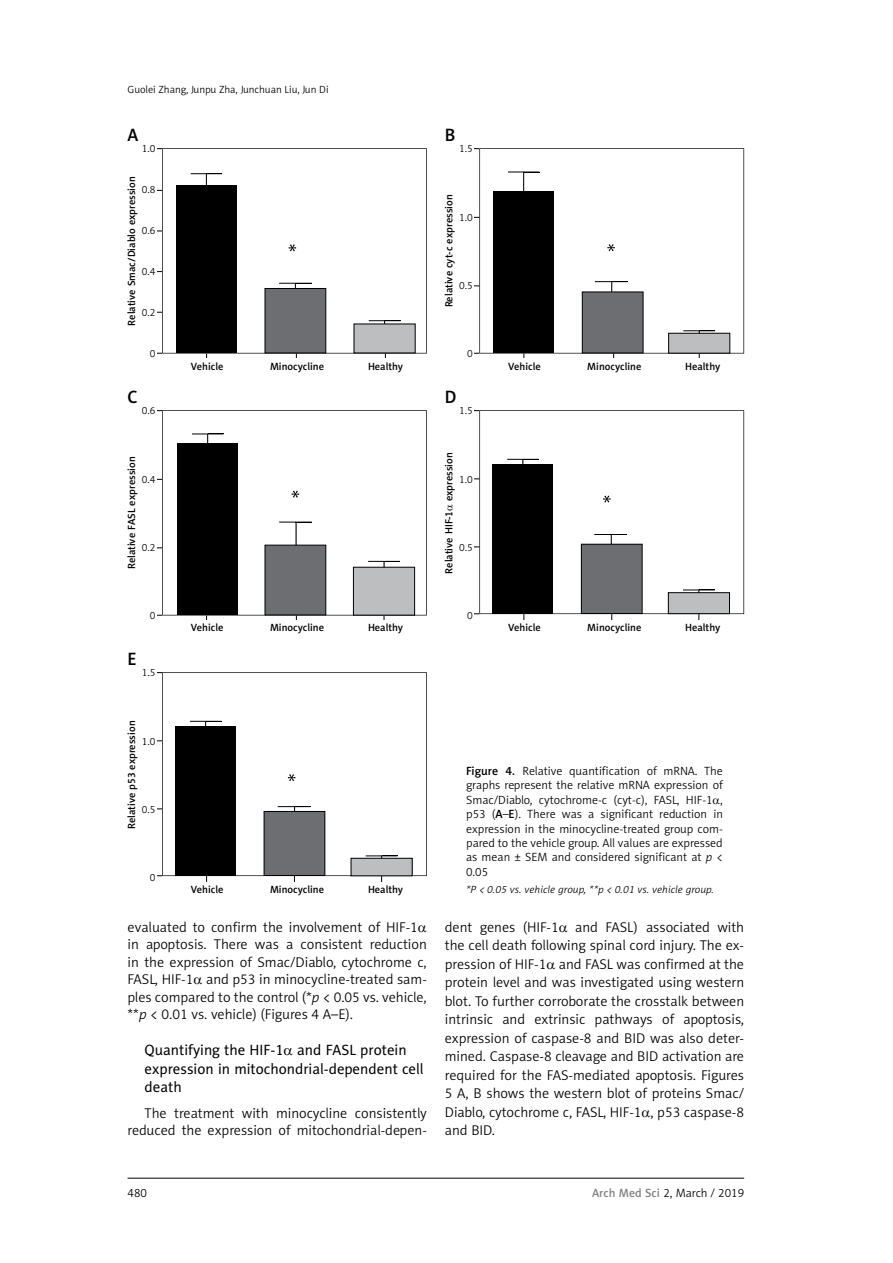
<style>
.page{position:relative;width:893px;height:1263px;background:#fff}
.page>*{position:absolute;margin:0;border:0;box-sizing:border-box;transform-origin:0 0}
.t1{font:18px "Naomi Sans EFN Medium";color:#000}
.t2{font:15px/18.3px "Naomi Sans EFN";color:#000}
.t3{font:14.25px/18.5px "Naomi Sans EFN Light";color:#000}
.t4{font:12px/14.4px "Naomi Sans EFN Light";color:#000;text-align:justify}
.t5{font:10.5px "Naomi Sans EFN Medium";color:#000}
.t6{font:10.5px "Naomi Sans EFN Light";color:#000}
.t7{font:italic 10.5px "Naomi Sans EFN Light";letter-spacing:.015em;color:#000}
.s1{font-style:italic}
.s2{font-family:"Naomi Sans EFN Medium"}
.s3{font-family:"Naomi Sans EFN Medium";color:#808285}
</style>
<div class="page">
<hr style="left:128px;top:1178px;width:616px;height:1px;background:#000">
<svg style="left:162px;top:148px;width:265px;height:205px"></svg>
<svg style="left:289px;top:244px;width:7px;height:7px"></svg>
<hr style="left:279px;top:283px;width:33px;height:1px;background:#000">
<hr style="left:369px;top:320px;width:31px;height:1px;background:#000">
<hr style="left:191px;top:173px;width:31px;height:1px;background:#000">
<svg style="left:206px;top:174px;width:1px;height:12px"></svg>
<div style="left:176px;top:186px;width:61px;height:167px;background:#000"></div>
<div style="left:265px;top:288px;width:61px;height:65px;background:#6d6e71;border:1px solid #000"></div>
<div style="left:354px;top:324px;width:61px;height:29px;background:#bcbec0"></div>
<svg style="left:162px;top:410px;width:265px;height:205px"></svg>
<svg style="left:292px;top:491px;width:7px;height:7px"></svg>
<hr style="left:192px;top:434px;width:31px;height:1px;background:#000">
<div style="left:177px;top:444px;width:61px;height:171px;background:#000"></div>
<div style="left:265px;top:545px;width:61px;height:70px;background:#6d6e71;border:1px solid #000"></div>
<div style="left:353px;top:567px;width:62px;height:48px;background:#bcbec0;border:1px solid #000"></div>
<hr style="left:368px;top:561px;width:32px;height:1px;background:#000">
<hr style="left:279px;top:522px;width:33px;height:1px;background:#000">
<svg style="left:296px;top:523px;width:1px;height:22px"></svg>
<svg style="left:479px;top:148px;width:265px;height:205px"></svg>
<svg style="left:607px;top:244px;width:8px;height:7px"></svg>
<hr style="left:595px;top:281px;width:32px;height:1px;background:#000">
<hr style="left:683px;top:330px;width:32px;height:1px;background:#000">
<hr style="left:508px;top:172px;width:31px;height:1px;background:#000">
<svg style="left:523px;top:172px;width:1px;height:20px"></svg>
<div style="left:494px;top:192px;width:60px;height:161px;background:#000"></div>
<div style="left:582px;top:292px;width:61px;height:61px;background:#6d6e71;border:1px solid #000"></div>
<div style="left:668px;top:333px;width:62px;height:20px;background:#bcbec0;border:1px solid #000"></div>
<svg style="left:479px;top:410px;width:265px;height:204px"></svg>
<svg style="left:603px;top:495px;width:8px;height:7px"></svg>
<hr style="left:507px;top:459px;width:32px;height:1px;background:#000">
<div style="left:493px;top:464px;width:60px;height:149px;background:#000"></div>
<div style="left:581px;top:544px;width:61px;height:69px;background:#6d6e71"></div>
<div style="left:581px;top:544px;width:61px;height:70px;border:1px solid #000"></div>
<div style="left:668px;top:593px;width:61px;height:21px;background:#bcbec0"></div>
<div style="left:668px;top:592px;width:62px;height:22px;border:1px solid #000"></div>
<hr style="left:683px;top:590px;width:32px;height:1px;background:#000">
<hr style="left:594px;top:534px;width:33px;height:1px;background:#000">
<svg style="left:162px;top:672px;width:265px;height:204px"></svg>
<svg style="left:288px;top:774px;width:7px;height:7px"></svg>
<hr style="left:190px;top:721px;width:31px;height:1px;background:#000">
<div style="left:175px;top:726px;width:61px;height:149px;background:#000"></div>
<div style="left:264px;top:811px;width:61px;height:64px;background:#6d6e71"></div>
<div style="left:264px;top:811px;width:61px;height:65px;border:1px solid #000"></div>
<div style="left:351px;top:858px;width:61px;height:18px;background:#bcbec0"></div>
<div style="left:351px;top:858px;width:62px;height:18px;border:1px solid #000"></div>
<hr style="left:366px;top:855px;width:31px;height:1px;background:#000">
<hr style="left:278px;top:806px;width:32px;height:1px;background:#000">
<p class="t6" style="left:128px;top:83px;width:203px">Guolei Zhang, Junpu Zha, Junchuan Liu, Jun Di</p>
<p class="t1" style="left:128px;top:124px;width:12px">A</p>
<p class="t6" style="left:142px;top:143px;width:15px">1.0</p>
<p class="t6" style="left:142px;top:184px;width:15px">0.8</p>
<p class="t6" style="left:142px;top:225px;width:15px">0.6</p>
<p class="t6" style="left:142px;top:266px;width:15px">0.4</p>
<p class="t6" style="left:142px;top:307px;width:15px">0.2</p>
<p class="t6" style="left:150px;top:348px;width:7px">0</p>
<p class="t5" style="left:125px;top:326px;width:151px;rotate:-90deg">Relative Smac/Diablo expression</p>
<p class="t1" style="left:128px;top:386px;width:12px">C</p>
<p class="t6" style="left:142px;top:405px;width:15px">0.6</p>
<p class="t5" style="left:125px;top:569px;width:114px;rotate:-90deg">Relative FASL expression</p>
<p class="t6" style="left:142px;top:473px;width:15px">0.4</p>
<p class="t6" style="left:142px;top:541px;width:15px">0.2</p>
<p class="t1" style="left:128px;top:648px;width:11px">E</p>
<p class="t6" style="left:150px;top:610px;width:7px">0</p>
<p class="t6" style="left:142px;top:667px;width:15px">1.5</p>
<p class="t5" style="left:125px;top:829px;width:110px;rotate:-90deg">Relative p53 expression</p>
<p class="t6" style="left:142px;top:735px;width:15px">1.0</p>
<p class="t6" style="left:142px;top:803px;width:15px">0.5</p>
<p class="t6" style="left:150px;top:872px;width:7px">0</p>
<p class="t5" style="left:191px;top:360px;width:34px">Vehicle</p>
<p class="t5" style="left:270px;top:360px;width:56px">Minocycline</p>
<p class="t5" style="left:368px;top:360px;width:37px">Healthy</p>
<p class="t5" style="left:191px;top:622px;width:34px">Vehicle</p>
<p class="t5" style="left:270px;top:622px;width:56px">Minocycline</p>
<p class="t5" style="left:368px;top:622px;width:37px">Healthy</p>
<p class="t5" style="left:191px;top:884px;width:34px">Vehicle</p>
<p class="t5" style="left:270px;top:884px;width:56px">Minocycline</p>
<p class="t5" style="left:368px;top:884px;width:37px">Healthy</p>
<p class="t3" style="left:128px;top:918px;width:301px;line-height:17.5px">evaluated to confirm the involvement of HIF-1 in apoptosis. There was a consistent reduction in the expression of Smac/Diablo, cytochrome c, FASL, HIF-1 and p53 in minocycline-treated sam&shy;ples compared to the control (*<span class="s1">p</span> &lt; 0.05 vs. vehicle, **<span class="s1">p</span> &lt; 0.01 vs. vehicle) (Figures 4 A–E).</p>
<p class="t2" style="left:145px;top:1041px;width:280px">Quantifying the HIF-1 and FASL protein expression in mitochondrial-dependent cell death</p>
<p class="t3" style="left:128px;top:1104px;width:301px;line-height:17.5px;text-align:right">The treatment with minocycline consistently reduced the expression of mitochondrial-depen-</p>
<p class="t1" style="left:445px;top:124px;width:12px">B</p>
<p class="t6" style="left:459px;top:143px;width:15px">1.5</p>
<p class="t5" style="left:443px;top:307px;width:114px;rotate:-90deg">Relative cyt-c expression</p>
<p class="t6" style="left:459px;top:211px;width:15px">1.0</p>
<p class="t6" style="left:459px;top:279px;width:15px">0.5</p>
<p class="t6" style="left:467px;top:348px;width:7px">0</p>
<p class="t1" style="left:445px;top:386px;width:13px">D</p>
<p class="t6" style="left:459px;top:405px;width:15px">1.5</p>
<p class="t5" style="left:443px;top:574px;width:123px;rotate:-90deg">Relative HIF-1 expression</p>
<p class="t6" style="left:459px;top:473px;width:15px">1.0</p>
<p class="t6" style="left:459px;top:541px;width:15px">0.5</p>
<p class="t6" style="left:467px;top:610px;width:7px">0</p>
<p class="t5" style="left:508px;top:360px;width:34px">Vehicle</p>
<p class="t5" style="left:587px;top:360px;width:56px">Minocycline</p>
<p class="t5" style="left:685px;top:360px;width:37px">Healthy</p>
<p class="t5" style="left:508px;top:622px;width:34px">Vehicle</p>
<p class="t5" style="left:587px;top:622px;width:56px">Minocycline</p>
<p class="t5" style="left:685px;top:622px;width:37px">Healthy</p>
<p class="t4" style="left:466px;top:764px;width:258px"><span class="s2">Figure 4.</span> Relative quantification of mRNA. The graphs represent the relative mRNA expression of Smac/Diablo, cytochrome-c (cyt-c), FASL, HIF-1 , p53 (<span class="s2">A</span>–<span class="s2">E</span>). There was a significant reduction in expression in the minocycline-treated group com&shy;pared to the vehicle group. All values are expressed as mean ± SEM and considered significant at <span class="s1">p</span> &lt; 0.05</p>
<p class="t7" style="left:466px;top:884px;width:249px">*P &lt; 0.05 vs. vehicle group, **p &lt; 0.01 vs. vehicle group.</p>
<p class="t3" style="left:445px;top:918px;width:301px;text-align:justify">dent genes (HIF-1 and FASL) associated with the cell death following spinal cord injury. The ex&shy;pression of HIF-1 and FASL was confirmed at the protein level and was investigated using western blot. To further corroborate the crosstalk between intrinsic and extrinsic pathways of apoptosis, expression of caspase-8 and BID was also deter&shy;mined. Caspase-8 cleavage and BID activation are required for the FAS-mediated apoptosis. Figures 5 A, B shows the western blot of proteins Smac/ Diablo, cytochrome c, FASL, HIF-1 , p53 caspase-8 and BID.</p>
<p class="t4" style="left:128px;top:1186px;width:21px">480</p>
<p class="t4" style="left:592px;top:1186px;width:154px"><span class="s3">Arch Med Sci</span> 2, March / 2019</p>
</div>
